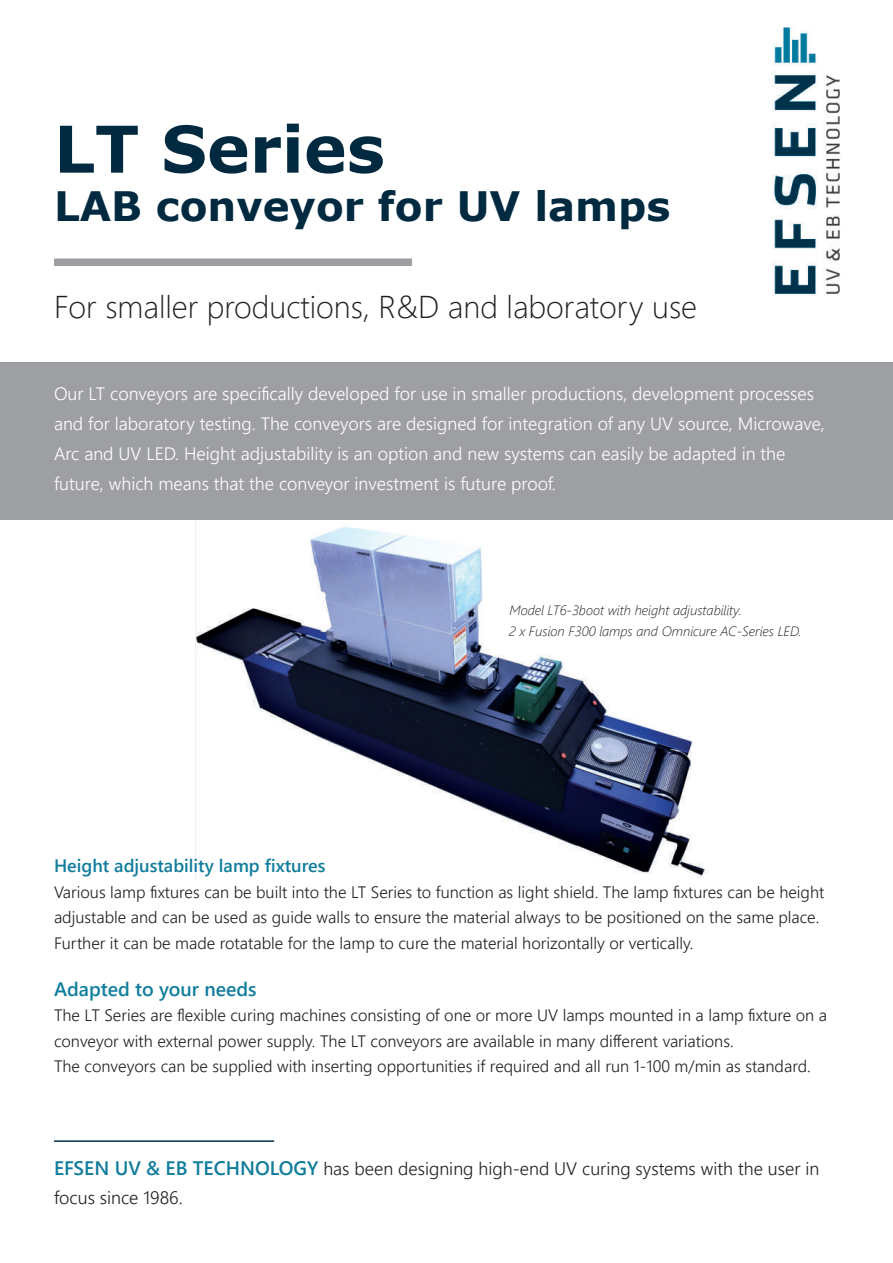
<style>
.page{position:relative;width:893px;height:1263px;background:#fff}
.page>*{position:absolute;margin:0;border:0;box-sizing:border-box;transform-origin:0 0}
.t1{font:700 64.5px "Verdana";color:#012a41}
.t2{font:700 40.5px "Verdana";color:#012a41}
.t3{font:300 31.5px "Segoe UI";color:#231f20}
.t4{font:600 19.5px "Segoe UI";color:#117d9d}
.t5{font:300 18px/30px "Segoe UI";color:#fff}
.t6{font:300 18px/28.5px "Segoe UI";color:#231f20}
.t7{font:600 18px "Segoe UI";color:#117d9d}
.t8{font:300 16.5px/25.5px "Segoe UI";color:#231f20}
.t9{font:italic 300 13.5px/21px "Segoe UI";color:#231f20}
.s1{font-weight:600;font-size:19.5px;color:#117d9d}
</style>
<div class="page">
<img style="left:196px;top:526px;width:512px;height:352px">
<div style="left:0;top:362px;width:893px;height:158px;background:#9d9fa2"></div>
<img style="left:771px;top:27px;width:69px;height:269px">
<div style="left:54px;top:258px;width:358px;height:8px;background:#9d9fa2"></div>
<hr style="left:54px;top:1140px;width:220px;height:2px;background:#00324c">
<h1 class="t1" style="left:54px;top:103px;width:332px">LT Series</h1>
<h2 class="t2" style="left:54px;top:178px;width:618px">LAB conveyor for UV lamps</h2>
<h3 class="t3" style="left:54px;top:277px;width:645px">For smaller productions, R&amp;D and laboratory use</h3>
<p class="t5" style="left:54px;top:377px;width:772px">Our LT conveyors are specifically developed for use in smaller productions, development processes and for laboratory testing. The conveyors are designed for integration of any UV source, Microwave, Arc and UV LED. Height adjustability is an option and new systems can easily be adapted in the future, which means that the conveyor investment is future proof.</p>
<p class="t9" style="left:509px;top:597px;width:294px">Model LT6-3boot with height adjustability.<br>2 x Fusion F300 lamps and Omnicure AC-Series LED.</p>
<p class="t7" style="left:54px;top:849px;width:273px">Height adjustability lamp fixtures</p>
<p class="t8" style="left:54px;top:878px;width:772px">Various lamp fixtures can be built into the LT Series to function as light shield. The lamp fixtures can be height adjustable and can be used as guide walls to ensure the material always to be positioned on the same place.<br>Further it can be made rotatable for the lamp to cure the material horizontally or vertically.</p>
<p class="t4" style="left:54px;top:970px;width:204px">Adapted to your needs</p>
<p class="t8" style="left:54px;top:1001px;width:775px">The LT Series are flexible curing machines consisting of one or more UV lamps mounted in a lamp fixture on a conveyor with external power supply. The LT conveyors are available in many different variations.<br>The conveyors can be supplied with inserting opportunities if required and all run 1-100 m/min as standard.</p>
<p class="t6" style="left:54px;top:1153px;width:767px"><span class="s1">EFSEN UV &amp; EB TECHNOLOGY</span> has been designing high-end UV curing systems with the user in focus since 1986.</p>
</div>
